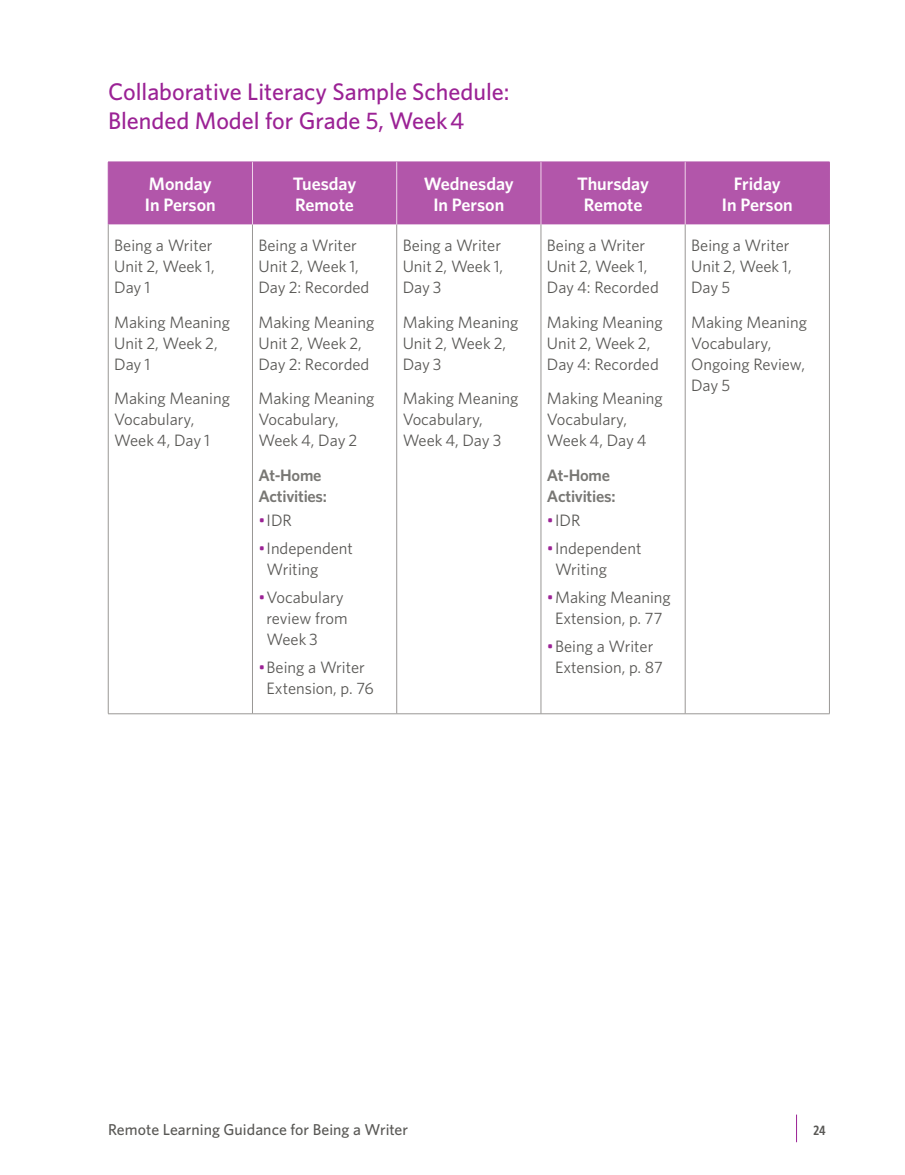
<style>
.page{position:relative;width:905px;height:1175px;background:#fff}
.page>*{position:absolute;margin:0;border:0;box-sizing:border-box;transform-origin:0 0}
.TABLE_title_PLS{font:500 24px/28.5px "Whitney";color:#9b2295}
.TABLE_cell_head_PLS{font:600 18px "Whitney";color:#fff}
.TABLE_text_PLS{font:16.5px/21px "Whitney";color:#595855}
.TABLE_text_At_Home_P{font:600 16.5px/21px "Whitney";letter-spacing:-.015em;color:#787774}
.t1{font:500 15.75px "Whitney";color:#595855}
.t2{font:600 13.5px "Whitney Condensed";color:#595855}
.s1{color:#9b2295}
</style>
<div class="page">
<svg style="left:796px;top:1114px;width:1px;height:28px"></svg>
<div style="left:109px;top:163px;width:720px;height:61px;background:#b256aa"></div>
<hr style="left:252px;top:224px;width:1px;height:489px;background:#999795">
<hr style="left:396px;top:224px;width:1px;height:489px;background:#999795">
<hr style="left:540px;top:224px;width:1px;height:489px;background:#999795">
<hr style="left:685px;top:224px;width:1px;height:489px;background:#999795">
<hr style="left:108px;top:162px;width:144px;height:1px;background:#b256aa">
<hr style="left:108px;top:162px;width:1px;height:62px;background:#b256aa">
<hr style="left:252px;top:162px;width:145px;height:1px;background:#b256aa">
<hr style="left:397px;top:162px;width:144px;height:1px;background:#b256aa">
<hr style="left:541px;top:162px;width:144px;height:1px;background:#b256aa">
<hr style="left:685px;top:162px;width:144px;height:1px;background:#b256aa">
<hr style="left:829px;top:162px;width:1px;height:62px;background:#b256aa">
<hr style="left:108px;top:224px;width:1px;height:489px;background:#999795">
<hr style="left:829px;top:224px;width:1px;height:489px;background:#999795">
<hr style="left:108px;top:713px;width:144px;height:1px;background:#999795">
<hr style="left:252px;top:713px;width:145px;height:1px;background:#999795">
<hr style="left:397px;top:713px;width:144px;height:1px;background:#999795">
<hr style="left:541px;top:713px;width:144px;height:1px;background:#999795">
<hr style="left:685px;top:713px;width:144px;height:1px;background:#999795">
<hr style="left:252px;top:162px;width:1px;height:62px;background:#efd4ea">
<hr style="left:396px;top:162px;width:1px;height:62px;background:#efd4ea">
<hr style="left:540px;top:162px;width:1px;height:62px;background:#efd4ea">
<hr style="left:685px;top:162px;width:1px;height:62px;background:#efd4ea">
<p class="TABLE_title_PLS" style="left:108px;top:77px;width:403px">Collaborative Literacy Sample Schedule:<br>Blended Model for Grade 5, Week 4</p>
<p class="TABLE_cell_head_PLS" style="left:149px;top:172px;width:64px">Monday</p>
<p class="TABLE_cell_head_PLS" style="left:145px;top:193px;width:72px">In Person</p>
<p class="TABLE_cell_head_PLS" style="left:293px;top:172px;width:65px">Tuesday</p>
<p class="TABLE_cell_head_PLS" style="left:295px;top:193px;width:60px">Remote</p>
<p class="TABLE_cell_head_PLS" style="left:424px;top:172px;width:92px">Wednesday</p>
<p class="TABLE_cell_head_PLS" style="left:433px;top:193px;width:72px">In Person</p>
<p class="TABLE_cell_head_PLS" style="left:577px;top:172px;width:73px">Thursday</p>
<p class="TABLE_cell_head_PLS" style="left:583px;top:193px;width:60px">Remote</p>
<p class="TABLE_cell_head_PLS" style="left:733px;top:172px;width:49px">Friday</p>
<p class="TABLE_cell_head_PLS" style="left:721px;top:193px;width:72px">In Person</p>
<p class="TABLE_text_PLS" style="left:114px;top:234px;width:102px">Being a Writer<br>Unit 2, Week 1,<br>Day 1</p>
<p class="TABLE_text_PLS" style="left:114px;top:311px;width:117px">Making Meaning<br>Unit 2, Week 2,<br>Day 1</p>
<p class="TABLE_text_PLS" style="left:114px;top:387px;width:117px">Making Meaning<br>Vocabulary,<br>Week 4, Day 1</p>
<p class="TABLE_text_PLS" style="left:258px;top:234px;width:112px">Being a Writer<br>Unit 2, Week 1,<br>Day 2: Recorded</p>
<p class="TABLE_text_PLS" style="left:258px;top:311px;width:117px">Making Meaning<br>Unit 2, Week 2,<br>Day 2: Recorded</p>
<p class="TABLE_text_PLS" style="left:258px;top:387px;width:117px">Making Meaning<br>Vocabulary,<br>Week 4, Day 2</p>
<p class="TABLE_text_At_Home_P" style="left:258px;top:464px;width:70px">At-Home<br>Activities:</p>
<p class="TABLE_text_PLS" style="left:258px;top:509px;width:35px"><span class="s1">•</span>IDR</p>
<p class="TABLE_text_PLS" style="left:266px;top:537px;width:88px;text-indent:-8px"><span class="s1">•</span>Independent<br>Writing</p>
<p class="TABLE_text_PLS" style="left:266px;top:586px;width:83px;text-indent:-8px"><span class="s1">•</span>Vocabulary review from<br>Week 3</p>
<p class="TABLE_text_PLS" style="left:258px;top:656px;width:117px;text-align:center"><span class="s1">•</span>Being a Writer<br>Extension, p. 76</p>
<p class="TABLE_text_PLS" style="left:403px;top:234px;width:102px">Being a Writer<br>Unit 2, Week 1,<br>Day 3</p>
<p class="TABLE_text_PLS" style="left:403px;top:311px;width:117px">Making Meaning<br>Unit 2, Week 2,<br>Day 3</p>
<p class="TABLE_text_PLS" style="left:403px;top:387px;width:117px">Making Meaning<br>Vocabulary,<br>Week 4, Day 3</p>
<p class="TABLE_text_PLS" style="left:547px;top:234px;width:113px">Being a Writer<br>Unit 2, Week 1,<br>Day 4: Recorded</p>
<p class="TABLE_text_PLS" style="left:547px;top:311px;width:117px">Making Meaning<br>Unit 2, Week 2,<br>Day 4: Recorded</p>
<p class="TABLE_text_PLS" style="left:547px;top:387px;width:117px">Making Meaning<br>Vocabulary,<br>Week 4, Day 4</p>
<p class="TABLE_text_At_Home_P" style="left:547px;top:464px;width:70px">At-Home<br>Activities:</p>
<p class="TABLE_text_PLS" style="left:547px;top:509px;width:35px"><span class="s1">•</span>IDR</p>
<p class="TABLE_text_PLS" style="left:555px;top:537px;width:88px;text-indent:-8px"><span class="s1">•</span>Independent<br>Writing</p>
<p class="TABLE_text_PLS" style="left:547px;top:586px;width:125px;text-align:center"><span class="s1">•</span>Making Meaning<br>Extension, p. 77</p>
<p class="TABLE_text_PLS" style="left:547px;top:635px;width:117px;text-align:center"><span class="s1">•</span>Being a Writer<br>Extension, p. 87</p>
<p class="TABLE_text_PLS" style="left:691px;top:234px;width:102px">Being a Writer<br>Unit 2, Week 1,<br>Day 5</p>
<p class="TABLE_text_PLS" style="left:691px;top:311px;width:117px">Making Meaning<br>Vocabulary,<br>Ongoing Review,<br>Day 5</p>
<p class="t1" style="left:108px;top:1118px;width:302px">Remote Learning Guidance for Being a Writer</p>
<p class="t2" style="left:813px;top:1121px;width:14px">24</p>
</div>
